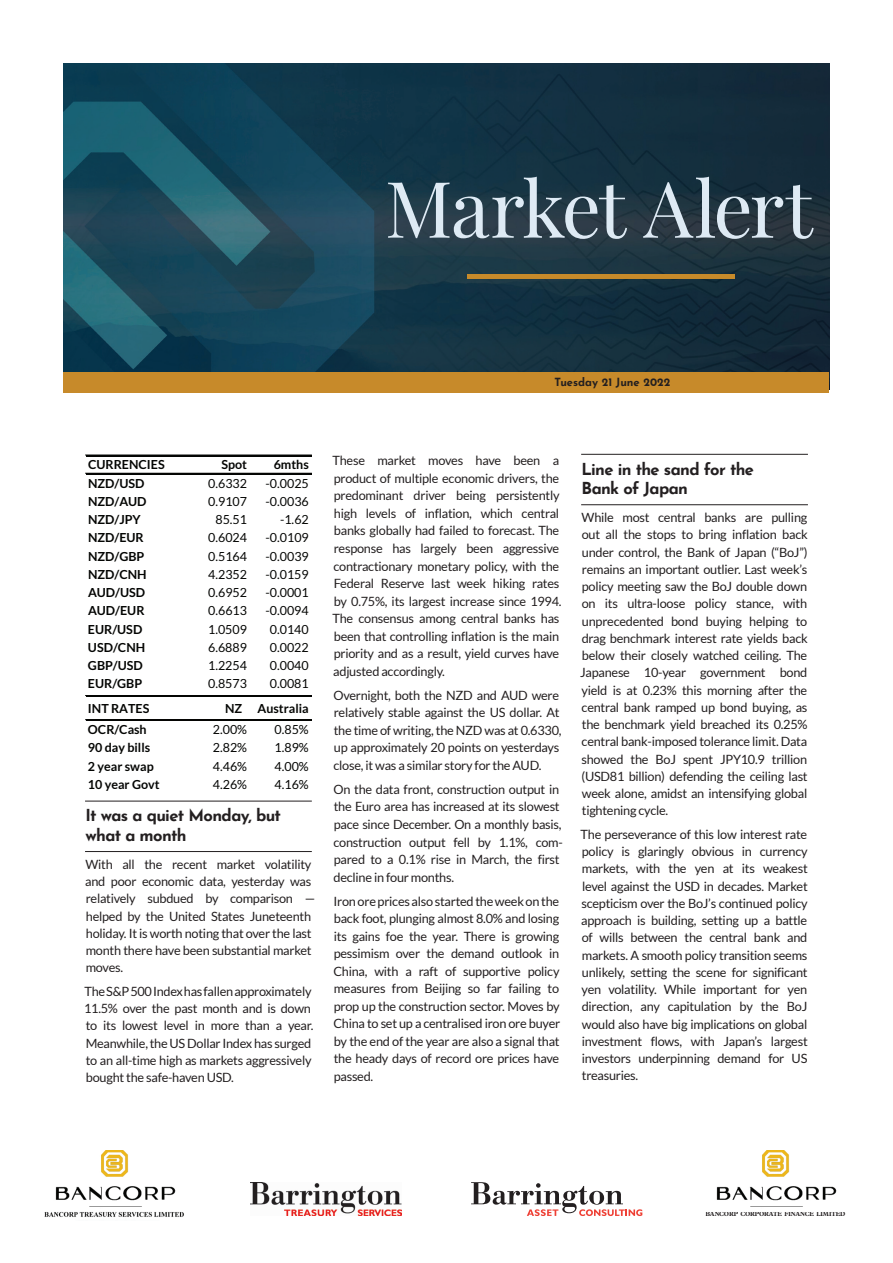
<style>
.page{position:relative;width:893px;height:1263px;background:#fff}
.page>*{position:absolute;margin:0;border:0;box-sizing:border-box;transform-origin:0 0}
.t1{font:78px "Playfair Display";letter-spacing:-.03em;color:#deeaf4}
.t2{font:700 16.5px/19.5px "Josefin Sans";letter-spacing:-.04em;color:#231f20}
.t3{font:12.75px/17.2px "Lato";letter-spacing:-.02em;color:#231f20}
.t4{font:12.45px "Lato";color:#040503}
.t5{font:700 12.45px "Lato";color:#040503}
.t6{font:700 11.25px "Josefin Sans";color:#231f20}
.t7{font:700 6.45px "Plantin Std";letter-spacing:-.01em;color:#231f20;scale:.93 1}
</style>
<div class="page">
<hr style="left:85px;top:801px;width:227px;height:1px;background:#231f20">
<hr style="left:85px;top:851px;width:227px;height:1px;background:#231f20">
<hr style="left:86px;top:455px;width:225px;height:1px;background:#040503">
<hr style="left:86px;top:473px;width:225px;height:1px;background:#040503">
<hr style="left:86px;top:695px;width:225px;height:2px;background:#040503">
<hr style="left:86px;top:719px;width:225px;height:1px;background:#040503">
<hr style="left:86px;top:720px;width:225px;height:1px;background:#040503">
<hr style="left:581px;top:454px;width:227px;height:1px;background:#231f20">
<hr style="left:581px;top:504px;width:227px;height:1px;background:#231f20">
<img style="left:44px;top:1150px;width:140px;height:67px">
<img style="left:251px;top:1182px;width:151px;height:33px">
<img style="left:716px;top:1150px;width:121px;height:57px">
<img style="left:64px;top:64px;width:765px;height:308px">
<div style="left:64px;top:372px;width:765px;height:21px;background:#c78a2a"></div>
<hr style="left:467px;top:275px;width:268px;height:4px;background:#c78a2a">
<svg style="left:471px;top:1182px;width:171px;height:34px"></svg>
<h1 class="t1" style="left:385px;top:148px;width:429px">Market Alert</h1>
<p class="t6" style="left:554px;top:372px;width:117px">Tuesday 21 June 2022</p>
<p class="t5" style="left:88px;top:458px;width:78px">CURRENCIES</p>
<p class="t5" style="left:221px;top:458px;width:27px">Spot</p>
<p class="t5" style="left:274px;top:458px;width:37px">6mths</p>
<p class="t5" style="left:88px;top:476px;width:58px">NZD/USD</p>
<p class="t4" style="left:208px;top:476px;width:40px">0.6332</p>
<p class="t4" style="left:266px;top:476px;width:45px">-0.0025</p>
<p class="t5" style="left:88px;top:494px;width:60px">NZD/AUD</p>
<p class="t4" style="left:208px;top:494px;width:40px">0.9107</p>
<p class="t4" style="left:266px;top:494px;width:45px">-0.0036</p>
<p class="t5" style="left:88px;top:512px;width:54px">NZD/JPY</p>
<p class="t4" style="left:215px;top:513px;width:33px">85.51</p>
<p class="t4" style="left:280px;top:513px;width:30px">-1.62</p>
<p class="t5" style="left:88px;top:531px;width:57px">NZD/EUR</p>
<p class="t4" style="left:208px;top:531px;width:40px">0.6024</p>
<p class="t4" style="left:266px;top:531px;width:45px">-0.0109</p>
<p class="t5" style="left:88px;top:549px;width:58px">NZD/GBP</p>
<p class="t4" style="left:208px;top:549px;width:40px">0.5164</p>
<p class="t4" style="left:266px;top:549px;width:45px">-0.0039</p>
<p class="t5" style="left:88px;top:567px;width:60px">NZD/CNH</p>
<p class="t4" style="left:208px;top:567px;width:40px">4.2352</p>
<p class="t4" style="left:266px;top:567px;width:45px">-0.0159</p>
<p class="t5" style="left:88px;top:585px;width:59px">AUD/USD</p>
<p class="t4" style="left:208px;top:586px;width:40px">0.6952</p>
<p class="t4" style="left:266px;top:586px;width:45px">-0.0001</p>
<p class="t5" style="left:88px;top:604px;width:58px">AUD/EUR</p>
<p class="t4" style="left:208px;top:604px;width:40px">0.6613</p>
<p class="t4" style="left:266px;top:604px;width:45px">-0.0094</p>
<p class="t5" style="left:88px;top:622px;width:56px">EUR/USD</p>
<p class="t4" style="left:208px;top:622px;width:40px">1.0509</p>
<p class="t4" style="left:270px;top:622px;width:40px">0.0140</p>
<p class="t5" style="left:88px;top:640px;width:59px">USD/CNH</p>
<p class="t4" style="left:208px;top:640px;width:40px">6.6889</p>
<p class="t4" style="left:270px;top:640px;width:40px">0.0022</p>
<p class="t5" style="left:88px;top:658px;width:56px">GBP/USD</p>
<p class="t4" style="left:208px;top:658px;width:40px">1.2254</p>
<p class="t4" style="left:270px;top:658px;width:40px">0.0040</p>
<p class="t5" style="left:88px;top:676px;width:56px">EUR/GBP</p>
<p class="t4" style="left:208px;top:677px;width:40px">0.8573</p>
<p class="t4" style="left:270px;top:677px;width:40px">0.0081</p>
<p class="t5" style="left:88px;top:701px;width:63px">INT RATES</p>
<p class="t5" style="left:225px;top:701px;width:85px">NZ Australia</p>
<p class="t5" style="left:88px;top:722px;width:60px">OCR/Cash</p>
<p class="t4" style="left:213px;top:723px;width:36px">2.00%</p>
<p class="t4" style="left:275px;top:723px;width:36px">0.85%</p>
<p class="t5" style="left:88px;top:741px;width:64px">90 day bills</p>
<p class="t4" style="left:213px;top:741px;width:36px">2.82%</p>
<p class="t4" style="left:275px;top:741px;width:36px">1.89%</p>
<p class="t5" style="left:88px;top:759px;width:67px">2 year swap</p>
<p class="t4" style="left:213px;top:759px;width:36px">4.46%</p>
<p class="t4" style="left:275px;top:759px;width:36px">4.00%</p>
<p class="t5" style="left:88px;top:777px;width:73px">10 year Govt</p>
<p class="t4" style="left:213px;top:777px;width:36px">4.26%</p>
<p class="t4" style="left:275px;top:777px;width:36px">4.16%</p>
<p class="t2" style="left:85px;top:803px;width:197px">It was a quiet Monday, but what a month</p>
<p class="t3" style="left:85px;top:855px;width:231px">With all the recent market volatility and poor economic data, yesterday was relatively subdued by comparison — helped by the United States Juneteenth holiday. It is worth noting that over the last month there have been substantial market moves.</p>
<p class="t3" style="left:84px;top:982px;width:231px">The S&amp;P 500 Index has fallen approximately 11.5% over the past month and is down to its lowest level in more than a year.<br>Meanwhile, the US Dollar Index has surged to an all-time high as markets aggressively bought the safe-haven USD.</p>
<p class="t3" style="left:333px;top:452px;width:231px">These market moves have been a product of multiple economic drivers, the predominant driver being persistently high levels of inflation, which central banks globally had failed to forecast. The response has largely been aggressive contractionary monetary policy, with the Federal Reserve last week hiking rates by 0.75%, its largest increase since 1994.<br>The consensus among central banks has been that controlling inflation is the main priority and as a result, yield curves have adjusted accordingly.</p>
<p class="t3" style="left:333px;top:686px;width:230px">Overnight, both the NZD and AUD were relatively stable against the US dollar. At the time of writing, the NZD was at 0.6330, up approximately 20 points on yesterdays close, it was a similar story for the AUD.</p>
<p class="t3" style="left:333px;top:780px;width:231px">On the data front, construction output in the Euro area has increased at its slowest pace since December. On a monthly basis, construction output fell by 1.1%, com&shy;pared to a 0.1% rise in March, the first decline in four months.</p>
<p class="t3" style="left:333px;top:892px;width:228px;text-align:justify">Iron ore prices also started the week on the back foot, plunging almost 8.0% and losing its gains foe the year. There is growing pessimism over the demand outlook in China, with a raft of supportive policy measures from Beijing so far failing to prop up the construction sector. Moves by China to set up a centralised iron ore buyer by the end of the year are also a signal that the heady days of record ore prices have passed.</p>
<p class="t2" style="left:581px;top:457px;width:174px">Line in the sand for the<br>Bank of Japan</p>
<p class="t3" style="left:580px;top:509px;width:229px;text-align:justify">While most central banks are pulling out all the stops to bring inflation back under control, the Bank of Japan (“BoJ”) remains an important outlier. Last week’s policy meeting saw the BoJ double down on its ultra-loose policy stance, with unprecedented bond buying helping to drag benchmark interest rate yields back below their closely watched ceiling. The Japanese 10-year government bond yield is at 0.23% this morning after the central bank ramped up bond buying, as the benchmark yield breached its 0.25% central bank-imposed tolerance limit. Data showed the BoJ spent JPY10.9 trillion (USD81 billion) defending the ceiling last week alone, amidst an intensifying global tightening cycle.</p>
<p class="t3" style="left:581px;top:826px;width:229px;text-align:justify">The perseverance of this low interest rate policy is glaringly obvious in currency markets, with the yen at its weakest level against the USD in decades. Market scepticism over the BoJ’s continued policy approach is building, setting up a battle of wills between the central bank and markets. A smooth policy transition seems unlikely, setting the scene for significant yen volatility. While important for yen direction, any capitulation by the BoJ would also have big implications on global investment flows, with Japan’s largest investors underpinning demand for US treasuries.</p>
<p class="t7" style="left:705px;top:1210px;width:152px">BANCORP CORPORATE FINANCE LIMITED</p>
</div>
